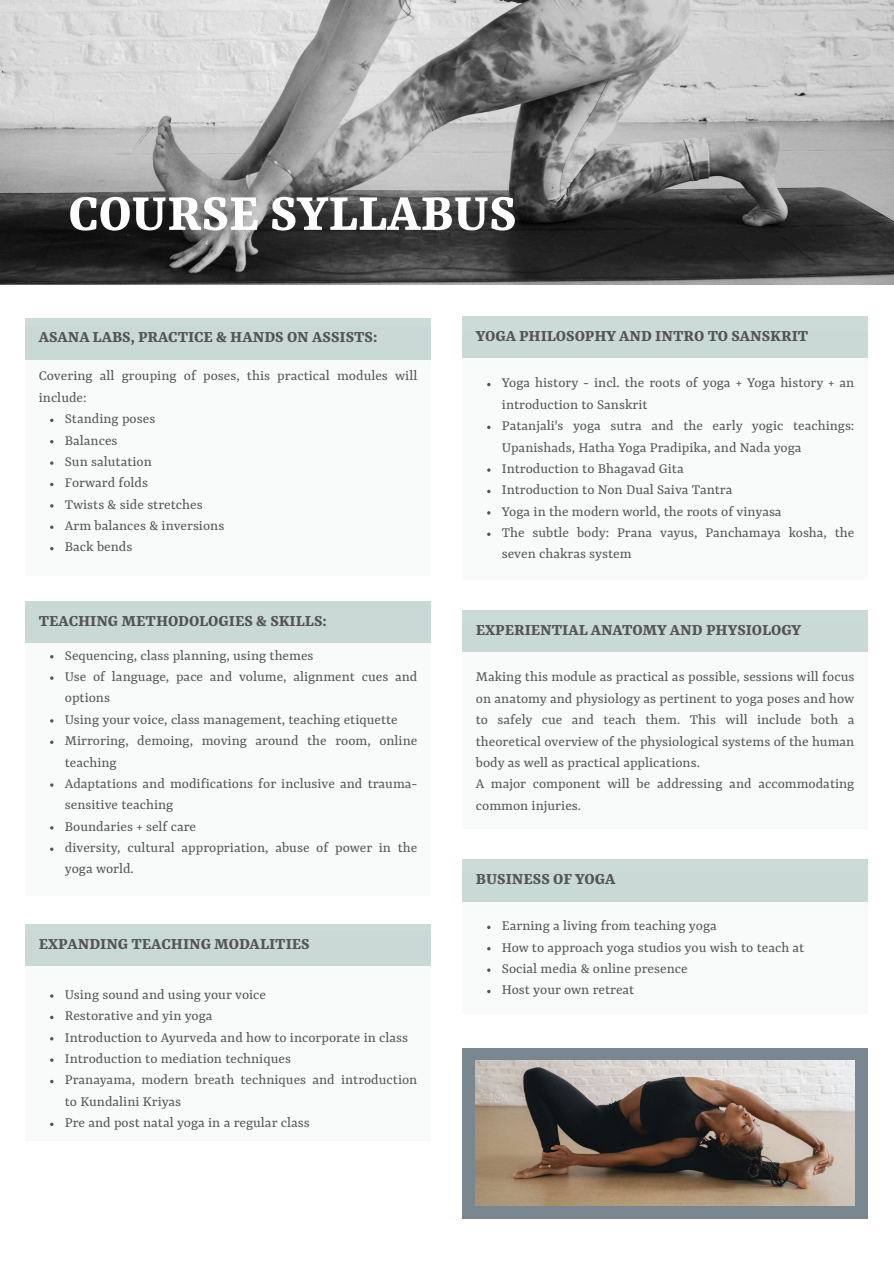
<style>
.page{position:relative;width:894px;height:1264px;background:#fff}
.page>*{position:absolute;margin:0;border:0;box-sizing:border-box;transform-origin:0 0}
.t1{font:700 57px "Rasa";color:#fff}
.t2{font:700 17.7px "Rasa";color:#545454}
.t3{font:15.3px/21.3px "Rasa";color:#545454}
</style>
<div class="page">
<div style="left:25px;top:326px;width:405px;height:249px;background:#f9fbfa"></div>
<img style="left:0;top:0;width:893px;height:285px">
<div style="left:25px;top:318px;width:405px;height:41px;background:#c8d9d6"></div>
<div style="left:25px;top:601px;width:405px;height:294px;background:#f9fbfa"></div>
<svg style="left:50px;top:461px;width:3px;height:4px"></svg>
<svg style="left:50px;top:676px;width:3px;height:4px"></svg>
<div style="left:25px;top:930px;width:405px;height:210px;background:#f9fbfa"></div>
<div style="left:25px;top:924px;width:405px;height:41px;background:#c8d9d6"></div>
<div style="left:462px;top:333px;width:405px;height:247px;background:#f9fbfa"></div>
<div style="left:462px;top:316px;width:405px;height:41px;background:#c8d9d6"></div>
<svg style="left:487px;top:468px;width:3px;height:4px"></svg>
<div style="left:462px;top:623px;width:405px;height:205px;background:#f9fbfa"></div>
<div style="left:462px;top:610px;width:405px;height:41px;background:#c8d9d6"></div>
<div style="left:462px;top:872px;width:405px;height:141px;background:#f9fbfa"></div>
<div style="left:462px;top:859px;width:405px;height:42px;background:#c8d9d6"></div>
<div style="left:462px;top:1048px;width:405px;height:170px;background:#798791"></div>
<img style="left:475px;top:1060px;width:378px;height:145px">
<div style="left:25px;top:601px;width:405px;height:41px;background:#c8d9d6"></div>
<h2 class="t1" style="left:68px;top:188px;width:449px">COURSE SYLLABUS</h2>
<h1 class="t2" style="left:39px;top:329px;width:340px">ASANA LABS, PRACTICE &amp; HANDS ON ASSISTS:</h1>
<p class="t3" style="left:39px;top:366px;width:380px">Covering all grouping of poses, this practical modules will include:</p>
<p class="t3" style="left:65px;top:409px;width:92px">Standing poses</p>
<p class="t3" style="left:65px;top:430px;width:54px">Balances</p>
<p class="t3" style="left:65px;top:452px;width:88px">Sun salutation</p>
<p class="t3" style="left:65px;top:473px;width:85px">Forward folds</p>
<p class="t3" style="left:65px;top:494px;width:139px">Twists &amp; side stretches</p>
<p class="t3" style="left:65px;top:516px;width:161px">Arm balances &amp; inversions</p>
<p class="t3" style="left:65px;top:537px;width:69px">Back bends</p>
<p class="t2" style="left:39px;top:612px;width:289px">TEACHING METHODOLOGIES &amp; SKILLS:</p>
<h2 class="t3" style="left:65px;top:645px;width:250px">Sequencing, class planning, using themes</h2>
<p class="t3" style="left:65px;top:666px;width:354px">Use of language, pace and volume, alignment cues and options</p>
<p class="t3" style="left:65px;top:709px;width:334px">Using your voice, class management, teaching etiquette</p>
<p class="t3" style="left:65px;top:731px;width:354px">Mirroring, demoing, moving around the room, online teaching</p>
<p class="t3" style="left:65px;top:773px;width:354px">Adaptations and modifications for inclusive and trauma&shy;sensitive teaching</p>
<p class="t3" style="left:65px;top:816px;width:133px">Boundaries + self care</p>
<p class="t3" style="left:65px;top:837px;width:354px">diversity, cultural appropriation, abuse of power in the yoga world.</p>
<h2 class="t2" style="left:39px;top:935px;width:272px">EXPANDING TEACHING MODALITIES</h2>
<p class="t3" style="left:65px;top:984px;width:203px">Using sound and using your voice</p>
<p class="t3" style="left:65px;top:1006px;width:149px">Restorative and yin yoga</p>
<p class="t3" style="left:65px;top:1027px;width:345px">Introduction to Ayurveda and how to incorporate in class</p>
<p class="t3" style="left:65px;top:1048px;width:227px">Introduction to mediation techniques</p>
<p class="t3" style="left:65px;top:1070px;width:354px">Pranayama, modern breath techniques and introduction to Kundalini Kriyas</p>
<p class="t3" style="left:65px;top:1112px;width:246px">Pre and post natal yoga in a regular class</p>
<p class="t2" style="left:475px;top:328px;width:334px">YOGA PHILOSOPHY AND INTRO TO SANSKRIT</p>
<h2 class="t3" style="left:501px;top:373px;width:354px">Yoga history - incl. the roots of yoga + Yoga history + an introduction to Sanskrit</h2>
<p class="t3" style="left:501px;top:416px;width:354px">Patanjali's yoga sutra and the early yogic teachings:<br>Upanishads, Hatha Yoga Pradipika, and Nada yoga</p>
<p class="t3" style="left:501px;top:459px;width:183px">Introduction to Bhagavad Gita</p>
<p class="t3" style="left:501px;top:480px;width:232px">Introduction to Non Dual Saiva Tantra</p>
<p class="t3" style="left:501px;top:501px;width:281px">Yoga in the modern world, the roots of vinyasa</p>
<p class="t3" style="left:501px;top:523px;width:354px">The subtle body: Prana vayus, Panchamaya kosha, the seven chakras system</p>
<p class="t2" style="left:475px;top:622px;width:327px">EXPERIENTIAL ANATOMY AND PHYSIOLOGY</p>
<h2 class="t3" style="left:475px;top:667px;width:380px;text-align:justify">Making this module as practical as possible, sessions will focus on anatomy and physiology as pertinent to yoga poses and how to safely cue and teach them. This will include both a theoretical overview of the physiological systems of the human body as well as practical applications.</h2>
<p class="t3" style="left:475px;top:774px;width:380px">A major component will be addressing and accommodating common injuries.</p>
<p class="t2" style="left:475px;top:870px;width:141px">BUSINESS OF YOGA</p>
<h2 class="t3" style="left:501px;top:916px;width:216px">Earning a living from teaching yoga</h2>
<p class="t3" style="left:501px;top:937px;width:304px">How to approach yoga studios you wish to teach at</p>
<p class="t3" style="left:501px;top:958px;width:187px">Social media &amp; online presence</p>
<p class="t3" style="left:501px;top:980px;width:134px">Host your own retreat</p>
</div>
